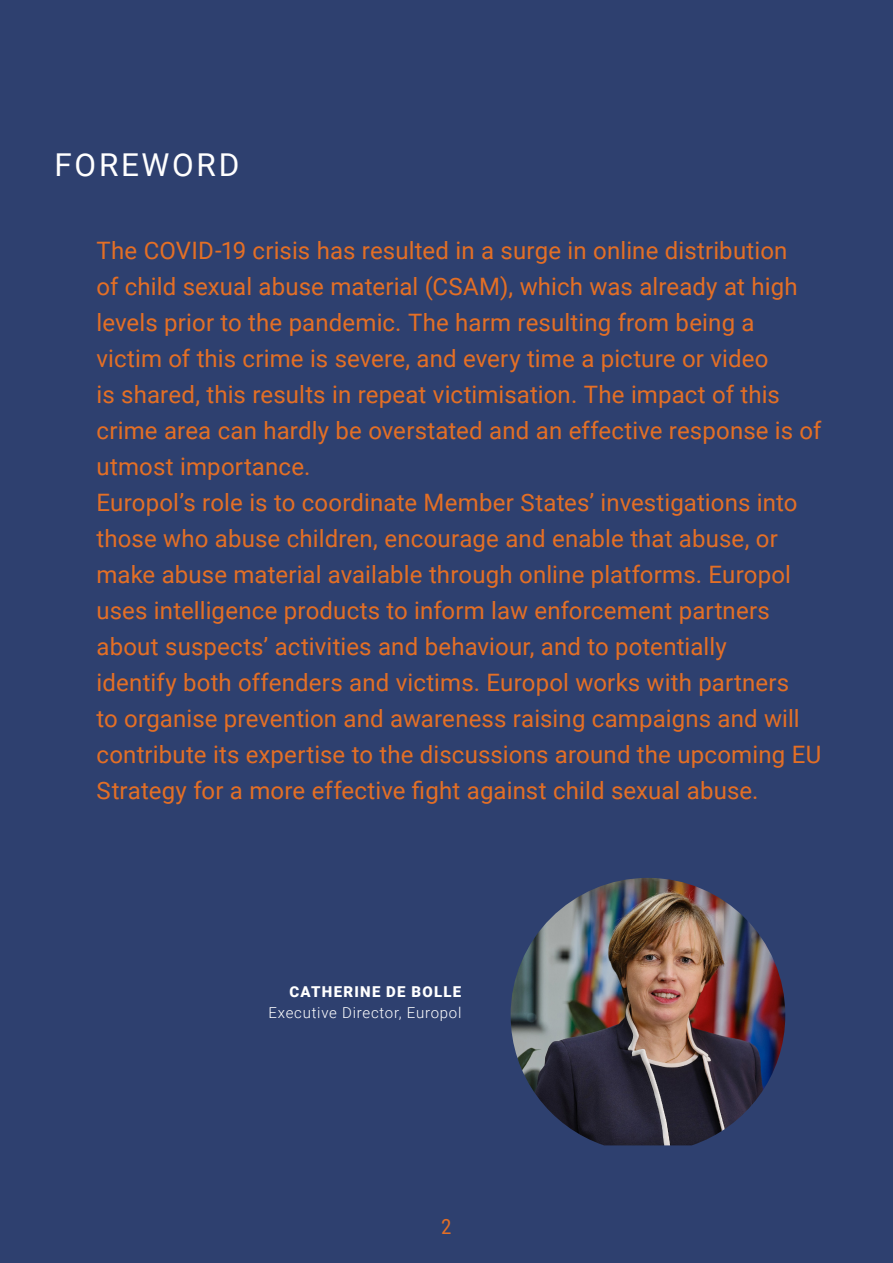
<style>
.page{position:relative;width:893px;height:1263px;background:#fff}
.page>*{position:absolute;margin:0;border:0;box-sizing:border-box;transform-origin:0 0}
.t1{font:31.5px "Roboto";letter-spacing:.085em;color:#fff}
.Foreword_text{font:24px/36px "Roboto";letter-spacing:.005em;color:#e46f25}
.t2{font:21px "Roboto Condensed";color:#e46f25}
.t3{font:300 15px/21px "Roboto";letter-spacing:.05em;color:#fff;text-align:right}
.s1{font-weight:900}
</style>
<div class="page">
<div style="left:0;top:0;width:892px;height:1263px;background:#2e406f"></div>
<img style="left:511px;top:878px;width:274px;height:267px">
<h1 class="t1" style="left:55px;top:143px;width:186px">FOREWORD</h1>
<p class="Foreword_text" style="left:97px;top:232px;width:726px">The COVID-19 crisis has resulted in a surge in online distribution<br>of child sexual abuse material (CSAM), which was already at high levels prior to the pandemic. The harm resulting from being a victim of this crime is severe, and every time a picture or video<br>is shared, this results in repeat victimisation. The impact of this crime area can hardly be overstated and an effective response is of utmost importance.</p>
<p class="Foreword_text" style="left:97px;top:484px;width:726px">Europol’s role is to coordinate Member States’ investigations into those who abuse children, encourage and enable that abuse, or make abuse material available through online platforms. Europol uses intelligence products to inform law enforcement partners about suspects’ activities and behaviour, and to potentially<br>identify both offenders and victims. Europol works with partners<br>to organise prevention and awareness raising campaigns and will contribute its expertise to the discussions around the upcoming EU Strategy for a more effective fight against child sexual abuse.</p>
<h2 class="t3" style="left:269px;top:980px;width:194px"><span class="s1">CATHERINE DE BOLLE<br></span>Executive Director, Europol</h2>
<p class="t2" style="left:441px;top:1212px;width:12px">2</p>
</div>
